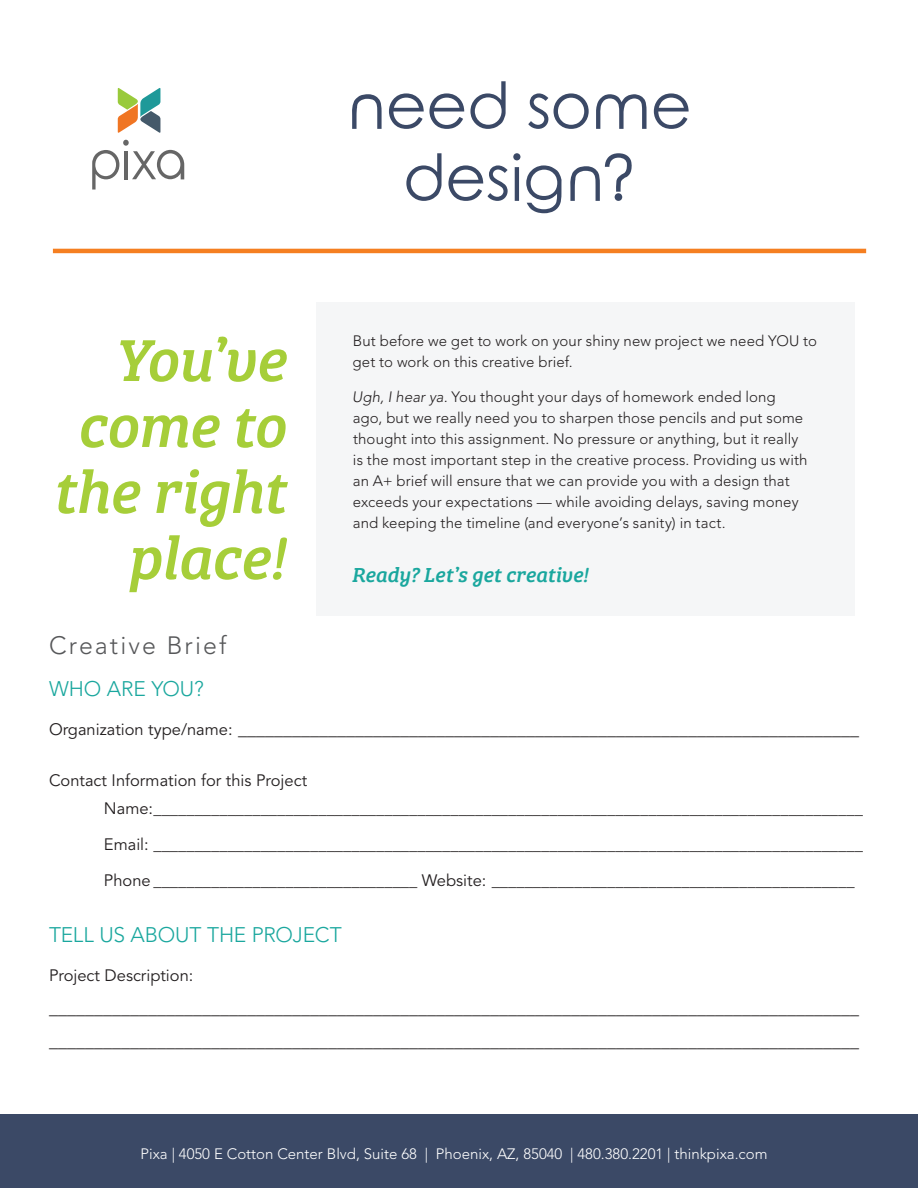
<style>
.page{position:relative;width:918px;height:1188px;background:#fff}
.page>*{position:absolute;margin:0;border:0;box-sizing:border-box;transform-origin:0 0}
.t1{font:63px/72px "Rounded Elegance";letter-spacing:-.005em;color:#3b4966;text-align:center}
.t2{font:italic 61.2px/66px "Bree Serif";letter-spacing:-.015em;color:#a6ce39;text-align:right}
.t3{font:300 24.9px "Avenir LT Std";letter-spacing:.08em;color:#57585a}
.t4{font:300 21px "Avenir LT Std";letter-spacing:-.01em;color:#1aa79e}
.t5{font:italic 21px "Bree Serif";letter-spacing:-.005em;color:#1aa79e}
.t6{font:18px/33px "Avenir LT Std";color:#231f20}
.t7{font:16.5px/36px "Avenir LT Std";color:#231f20;text-align:justify}
.t8{font:300 15px/21px "Avenir LT Std";letter-spacing:.005em;color:#231f20}
.t9{font:300 15px "Avenir LT Std";color:#fff}
.s1{font-style:italic}
.s2{font-size:16.5px}
</style>
<div class="page">
<hr style="left:53px;top:249px;width:813px;height:4px;background:#f57f21">
<svg style="left:92px;top:140px;width:92px;height:50px"></svg>
<svg style="left:118px;top:88px;width:42px;height:45px"></svg>
<div style="left:0;top:1115px;width:918px;height:73px;background:#3b4966"></div>
<div style="left:316px;top:302px;width:539px;height:314px;background:#f5f6f7"></div>
<h1 class="t1" style="left:347px;top:78px;width:346px">need some design?</h1>
<h2 class="t2" style="left:52px;top:323px;width:235px">You’ve come to the right place!</h2>
<p class="t8" style="left:353px;top:331px;width:466px">But before we get to work on your shiny new project we need YOU to get to work on this creative brief.</p>
<p class="t8" style="left:352px;top:386px;width:457px"><span class="s1">Ugh, I hear ya.</span> You thought your days of homework ended long ago, but we really need you to sharpen those pencils and put some thought into this assignment. No pressure or anything, but it really is the most important step in the creative process. Providing us with an A+ brief will ensure that we can provide you with a design that exceeds your expectations — while avoiding delays, saving money and keeping the timeline (and everyone’s sanity) in tact.</p>
<h3 class="t5" style="left:351px;top:558px;width:238px">Ready? Let’s get creative!</h3>
<h3 class="t3" style="left:49px;top:631px;width:179px">Creative Brief</h3>
<h3 class="t4" style="left:49px;top:677px;width:156px">WHO ARE YOU?</h3>
<p class="t6" style="left:49px;top:713px;width:812px"><span class="s2">Organization type/name:</span> _____________________________________________________________________</p>
<p class="t7" style="left:49px;top:763px;width:260px">Contact Information for this Project</p>
<p class="t7" style="left:104px;top:791px;width:761px">Name:______________________________________________________________________________________ Email: ______________________________________________________________________________________ Phone ________________________________ Website: ____________________________________________</p>
<h3 class="t4" style="left:49px;top:923px;width:294px">TELL US ABOUT THE PROJECT</h3>
<p class="t7" style="left:49px;top:958px;width:146px">Project Description:</p>
<p class="t6" style="left:49px;top:992px;width:812px">__________________________________________________________________________________________ __________________________________________________________________________________________</p>
<p class="t9" style="left:141px;top:1145px;width:628px">Pixa | 4050 E Cotton Center Blvd, Suite 68 | Phoenix, AZ, 85040 | 480.380.2201 | thinkpixa.com</p>
</div>
